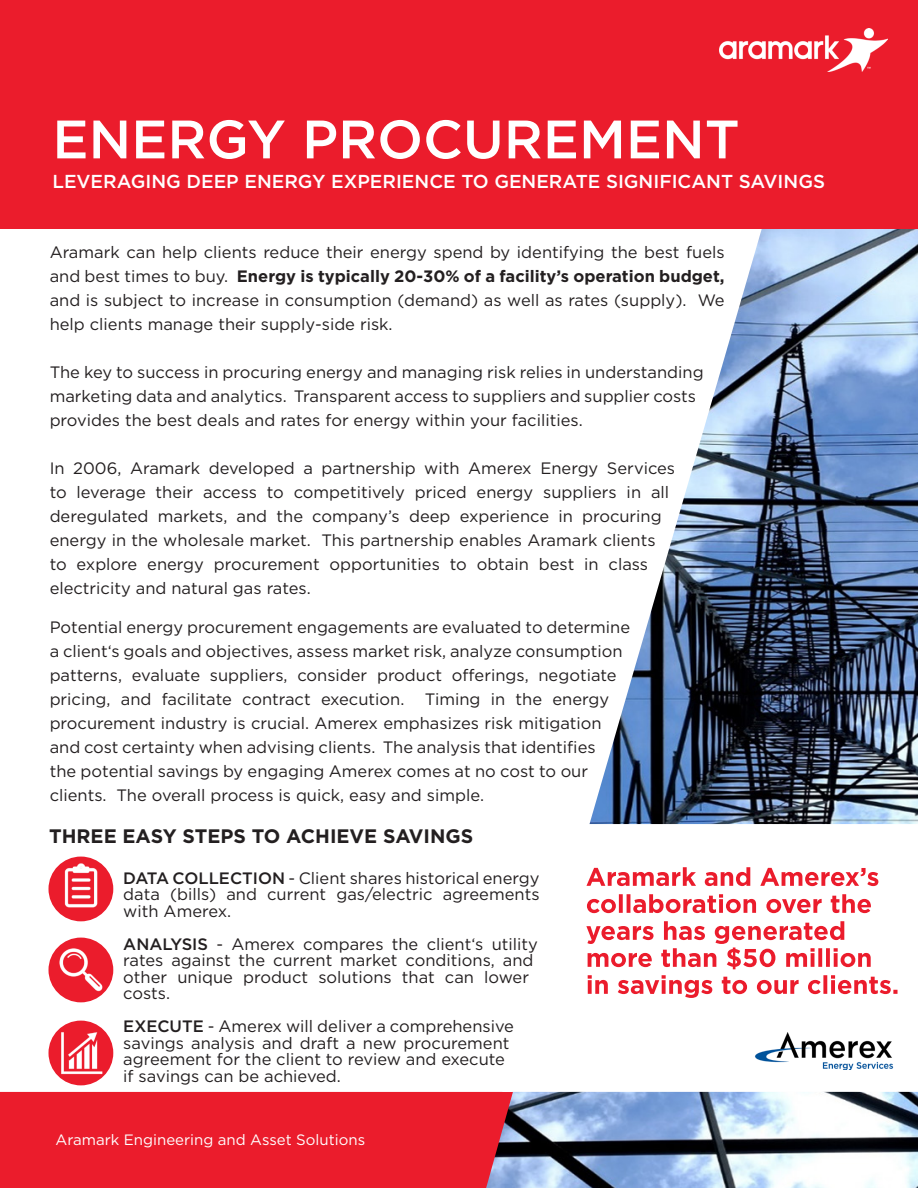
<style>
.page{position:relative;width:918px;height:1188px;background:#fff}
.page>*{position:absolute;margin:0;border:0;box-sizing:border-box;transform-origin:0 0}
.Headline_1{font:500 54px "Gotham";color:#fff}
.t1{font:700 19.5px "Gotham";color:#231f20}
.Intro_text{font:500 18.75px "Gotham";color:#fff}
.t2{font:16.5px/24px "Gotham";color:#231f20}
.t3{font:15px "Gotham";color:#fff}
.s1{font-weight:700}
.s2{font-weight:500}
</style>
<div class="page">
<img style="left:484px;top:229px;width:434px;height:959px">
<div style="left:0;top:0;width:918px;height:229px;background:#eb1c2c"></div>
<img style="left:719px;top:29px;width:169px;height:43px">
<div style="left:48px;top:857px;width:65px;height:64px;background:#eb1c2c;border-radius:50%"></div>
<div style="left:48px;top:938px;width:65px;height:64px;background:#eb1c2c;border-radius:50%"></div>
<div style="left:48px;top:1021px;width:65px;height:64px;background:#eb1c2c;border-radius:50%"></div>
<img style="left:50px;top:942px;width:61px;height:57px">
<img style="left:58px;top:861px;width:43px;height:47px">
<img style="left:58px;top:1027px;width:49px;height:50px">
<div style="left:0;top:1092px;width:513px;height:96px;background:#eb1c2c"></div>
<svg style="left:502px;top:824px;width:416px;height:268px"></svg>
<svg style="left:588px;top:975px;width:310px;height:23px"></svg>
<svg style="left:586px;top:921px;width:285px;height:48px"></svg>
<svg style="left:587px;top:894px;width:284px;height:19px"></svg>
<svg style="left:586px;top:867px;width:292px;height:19px"></svg>
<img style="left:753px;top:1033px;width:142px;height:37px">
<p class="Headline_1" style="left:52px;top:104px;width:689px">ENERGY PROCUREMENT</p>
<p class="Intro_text" style="left:52px;top:169px;width:774px">LEVERAGING DEEP ENERGY EXPERIENCE TO GENERATE SIGNIFICANT SAVINGS</p>
<p class="t2" style="left:50px;top:240px;width:677px">Aramark can help clients reduce their energy spend by identifying the best fuels and best times to buy. <span class="s1">Energy is typically 20-30% of a facility’s operation budget,</span></p>
<p class="t2" style="left:50px;top:288px;width:677px">and is subject to increase in consumption (demand) as well as rates (supply). We help clients manage their supply-side risk.</p>
<p class="t2" style="left:50px;top:360px;width:656px">The key to success in procuring energy and managing risk relies in understanding marketing data and analytics. Transparent access to suppliers and supplier costs provides the best deals and rates for energy within your facilities.</p>
<p class="t2" style="left:50px;top:456px;width:627px">In 2006, Aramark developed a partnership with Amerex Energy Services to leverage their access to competitively priced energy suppliers in all deregulated markets, and the company’s deep experience in procuring energy in the wholesale market. This partnership enables Aramark clients to explore energy procurement opportunities to obtain best in class electricity and natural gas rates.</p>
<p class="t2" style="left:50px;top:615px;width:582px">Potential energy procurement engagements are evaluated to determine a client‘s goals and objectives, assess market risk, analyze consumption patterns, evaluate suppliers, consider product offerings, negotiate pricing, and facilitate contract execution. Timing in the energy procurement industry is crucial. Amerex emphasizes risk mitigation and cost certainty when advising clients. The analysis that identifies<br>the potential savings by engaging Amerex comes at no cost to our clients. The overall process is quick, easy and simple.</p>
<p class="t1" style="left:49px;top:824px;width:426px">THREE EASY STEPS TO ACHIEVE SAVINGS</p>
<p class="t2" style="left:123px;top:869px;width:418px;line-height:16.5px;text-align:justify"><span class="s2">DATA COLLECTION</span> - Client shares historical energy data (bills) and current gas/electric agreements with Amerex.</p>
<p class="t2" style="left:123px;top:935px;width:416px;line-height:16.5px"><span class="s2">ANALYSIS</span> - Amerex compares the client‘s utility rates against the current market conditions, and other unique product solutions that can lower costs.</p>
<p class="t2" style="left:123px;top:1018px;width:392px;line-height:16.5px"><span class="s2">EXECUTE</span> - Amerex will deliver a comprehensive savings analysis and draft a new procurement agreement for the client to review and execute if savings can be achieved.</p>
<p class="t3" style="left:56px;top:1130px;width:311px">Aramark Engineering and Asset Solutions</p>
</div>
